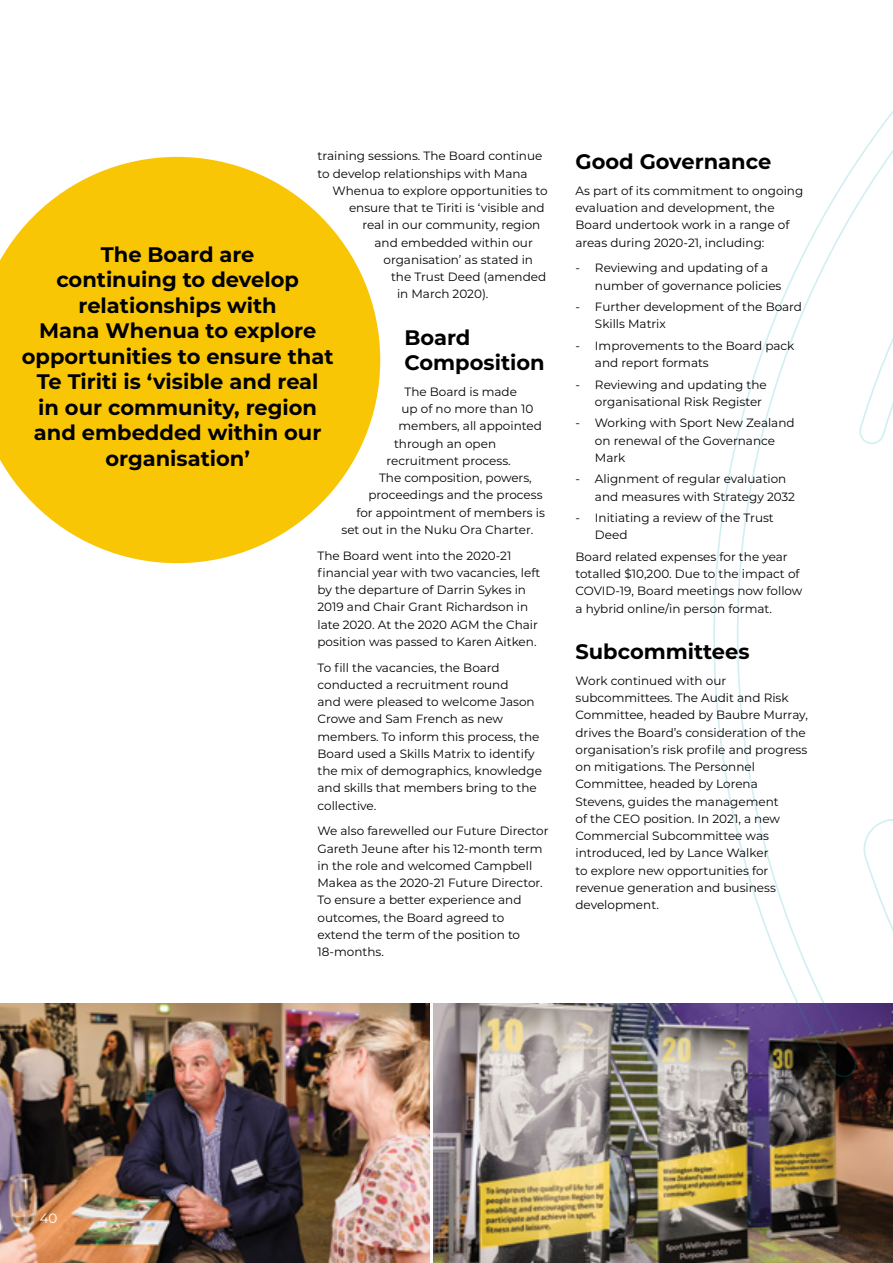
<style>
.page{position:relative;width:893px;height:1263px;background:#fff}
.page>*{position:absolute;margin:0;border:0;box-sizing:border-box;transform-origin:0 0}
.Body_copy{font:700 21px/25.5px "Montserrat";color:#000;text-align:center}
.t1{font:13.5px "Montserrat";color:#fff}
.Body_copy-2{font:12px/17.2px "Montserrat";color:#000}
.Body_copy_TABS{font:12px/17.2px "Montserrat";color:#000}
</style>
<div class="page">
<img style="left:0;top:1003px;width:429px;height:260px">
<img style="left:433px;top:1003px;width:431px;height:260px">
<svg style="left:0;top:157px;width:380px;height:406px;fill:#f9c606"></svg>
<svg style="left:689px;top:159px;width:175px;height:919px"></svg>
<svg style="left:858px;top:111px;width:35px;height:334px"></svg>
<svg style="left:864px;top:819px;width:29px;height:444px"></svg>
<p class="Body_copy-2" style="left:317px;top:147px;width:226px">training sessions. The Board continue</p>
<p class="Body_copy-2" style="left:317px;top:164px;width:212px">to develop relationships with Mana</p>
<p class="Body_copy-2" style="left:332px;top:182px;width:217px">Whenua to explore opportunities to</p>
<p class="Body_copy-2" style="left:349px;top:199px;width:197px">ensure that te Tiriti is ‘visible and</p>
<p class="Body_copy-2" style="left:362px;top:216px;width:179px">real in our community, region</p>
<p class="Body_copy-2" style="left:374px;top:233px;width:160px">and embedded within our</p>
<p class="Body_copy-2" style="left:383px;top:251px;width:151px">organisation’ as stated in</p>
<p class="Body_copy-2" style="left:391px;top:268px;width:157px">the Trust Deed (amended</p>
<p class="Body_copy-2" style="left:397px;top:285px;width:93px">in March 2020).</p>
<h2 class="Body_copy" style="left:404px;top:324px;width:142px;text-align:left">Board<br>Composition</h2>
<p class="Body_copy-2" style="left:404px;top:383px;width:114px">The Board is made</p>
<p class="Body_copy-2" style="left:401px;top:400px;width:133px">up of no more than 10</p>
<p class="Body_copy-2" style="left:398px;top:417px;width:145px">members, all appointed</p>
<p class="Body_copy-2" style="left:394px;top:434px;width:104px">through an open</p>
<p class="Body_copy-2" style="left:386px;top:452px;width:126px">recruitment process.</p>
<p class="Body_copy-2" style="left:379px;top:469px;width:154px">The composition, powers,</p>
<p class="Body_copy-2" style="left:368px;top:486px;width:176px">proceedings and the process</p>
<p class="Body_copy-2" style="left:356px;top:503px;width:190px">for appointment of members is</p>
<p class="Body_copy-2" style="left:341px;top:521px;width:193px">set out in the Nuku Ora Charter.</p>
<p class="Body_copy-2" style="left:317px;top:546px;width:224px">The Board went into the 2020-21 financial year with two vacancies, left by the departure of Darrin Sykes in 2019 and Chair Grant Richardson in late 2020. At the 2020 AGM the Chair position was passed to Karen Aitken.</p>
<p class="Body_copy-2" style="left:317px;top:658px;width:226px">To fill the vacancies, the Board conducted a recruitment round<br>and were pleased to welcome Jason<br>Crowe and Sam French as new members. To inform this process, the<br>Board used a Skills Matrix to identify the mix of demographics, knowledge and skills that members bring to the collective.</p>
<p class="Body_copy-2" style="left:317px;top:822px;width:232px">We also farewelled our Future Director<br>Gareth Jeune after his 12-month term in the role and welcomed Campbell<br>Makea as the 2020-21 Future Director.<br>To ensure a better experience and outcomes, the Board agreed to extend the term of the position to<br>18-months.</p>
<p class="Body_copy" style="left:101px;top:240px;width:155px">The Board are</p>
<p class="Body_copy" style="left:56px;top:266px;width:244px">continuing to develop relationships with</p>
<p class="Body_copy" style="left:22px;top:317px;width:313px">Mana Whenua to explore opportunities to ensure that<br>Te Tiriti is ‘visible and real<br>in our community, region and embedded within our organisation’</p>
<h2 class="Body_copy" style="left:575px;top:148px;width:197px">Good Governance</h2>
<p class="Body_copy-2" style="left:575px;top:182px;width:229px">As part of its commitment to ongoing evaluation and development, the Board undertook work in a range of areas during 2020-21, including:</p>
<p class="Body_copy_TABS" style="left:595px;top:259px;width:188px;text-indent:-20px">- Reviewing and updating of a number of governance policies</p>
<p class="Body_copy_TABS" style="left:595px;top:298px;width:209px;text-indent:-20px">- Further development of the Board<br>Skills Matrix</p>
<p class="Body_copy_TABS" style="left:595px;top:337px;width:201px;text-indent:-20px">- Improvements to the Board pack and report formats</p>
<p class="Body_copy_TABS" style="left:595px;top:375px;width:173px;text-indent:-20px">- Reviewing and updating the organisational Risk Register</p>
<p class="Body_copy_TABS" style="left:595px;top:414px;width:201px;text-indent:-20px">- Working with Sport New Zealand on renewal of the Governance<br>Mark</p>
<p class="Body_copy_TABS" style="left:595px;top:470px;width:202px;text-indent:-20px">- Alignment of regular evaluation and measures with Strategy 2032</p>
<p class="Body_copy_TABS" style="left:595px;top:509px;width:180px;text-indent:-20px">- Initiating a review of the Trust<br>Deed</p>
<p class="Body_copy-2" style="left:575px;top:548px;width:228px">Board related expenses for the year totalled $10,200. Due to the impact of COVID-19, Board meetings now follow a hybrid online/in person format.</p>
<h2 class="Body_copy" style="left:575px;top:638px;width:176px">Subcommittees</h2>
<p class="Body_copy-2" style="left:575px;top:672px;width:234px">Work continued with our subcommittees. The Audit and Risk<br>Committee, headed by Baubre Murray, drives the Board’s consideration of the organisation’s risk profile and progress on mitigations. The Personnel<br>Committee, headed by Lorena<br>Stevens, guides the management<br>of the CEO position. In 2021, a new<br>Commercial Subcommittee was introduced, led by Lance Walker<br>to explore new opportunities for revenue generation and business development.</p>
<p class="t1" style="left:40px;top:1209px;width:19px">40</p>
</div>
